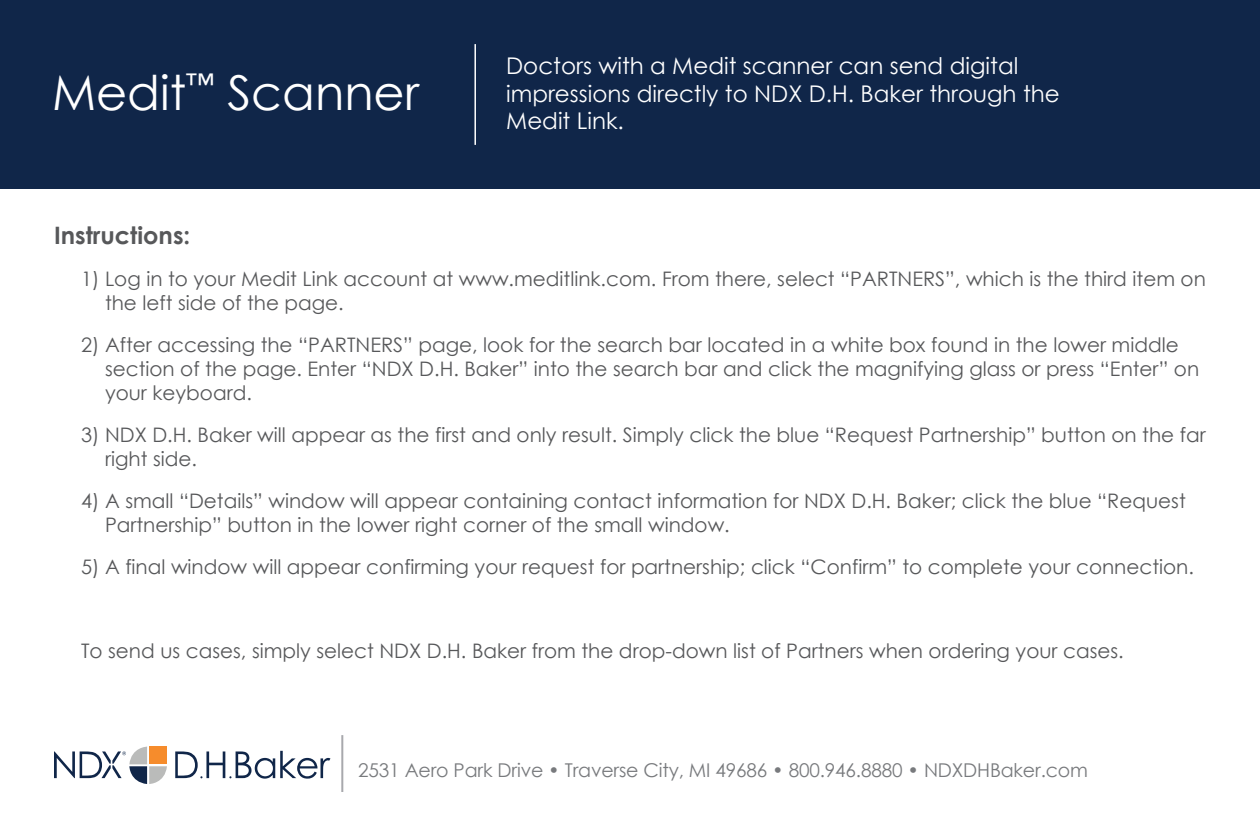
<style>
.page{position:relative;width:1260px;height:828px;background:#fff}
.page>*{position:absolute;margin:0;border:0;box-sizing:border-box;transform-origin:0 0}
.t1{font:48px "Century Gothic";color:#fff}
.t2{font:700 24px "Century Gothic";color:#57585a}
.t3{font:23px/27.6px "Century Gothic";color:#fff}
.t4{font:20px/24px "Century Gothic";color:#57585a}
.t5{font:19px "Century Gothic";letter-spacing:-.01em;color:#787a7d}
</style>
<div class="page">
<div style="left:0;top:0;width:1260px;height:189px;background:#102649"></div>
<hr style="left:474px;top:44px;width:2px;height:101px;background:#fff">
<svg style="left:175px;top:751px;width:155px;height:28px"></svg>
<svg style="left:54px;top:747px;width:113px;height:37px"></svg>
<hr style="left:341px;top:735px;width:2px;height:57px;background:#a8a9ad">
<p class="t1" style="left:52px;top:59px;width:369px">Medit<sup>™</sup> Scanner</p>
<p class="t3" style="left:506px;top:51px;width:555px">Doctors with a Medit scanner can send digital impressions directly to NDX D.H. Baker through the<br>Medit Link.</p>
<p class="t2" style="left:54px;top:218px;width:138px">Instructions:</p>
<p class="t4" style="left:105px;top:267px;width:1102px;text-indent:-24px">1) Log in to your Medit Link account at www.meditlink.com. From there, select “PARTNERS”, which is the third item on the left side of the page.</p>
<p class="t4" style="left:105px;top:333px;width:1096px;text-indent:-24px">2) After accessing the “PARTNERS” page, look for the search bar located in a white box found in the lower middle section of the page. Enter “NDX D.H. Baker” into the search bar and click the magnifying glass or press “Enter” on your keyboard.</p>
<p class="t4" style="left:105px;top:423px;width:1102px;text-indent:-24px">3) NDX D.H. Baker will appear as the first and only result. Simply click the blue “Request Partnership” button on the far right side.</p>
<p class="t4" style="left:105px;top:489px;width:1082px;text-indent:-24px">4) A small “Details” window will appear containing contact information for NDX D.H. Baker; click the blue “Request<br>Partnership” button in the lower right corner of the small window.</p>
<p class="t4" style="left:81px;top:555px;width:1115px">5) A final window will appear confirming your request for partnership; click “Confirm” to complete your connection.</p>
<p class="t4" style="left:81px;top:639px;width:1044px">To send us cases, simply select NDX D.H. Baker from the drop-down list of Partners when ordering your cases.</p>
<p class="t5" style="left:358px;top:757px;width:731px">2531 Aero Park Drive • Traverse City, MI 49686 • 800.946.8880 • NDXDHBaker.com</p>
</div>
